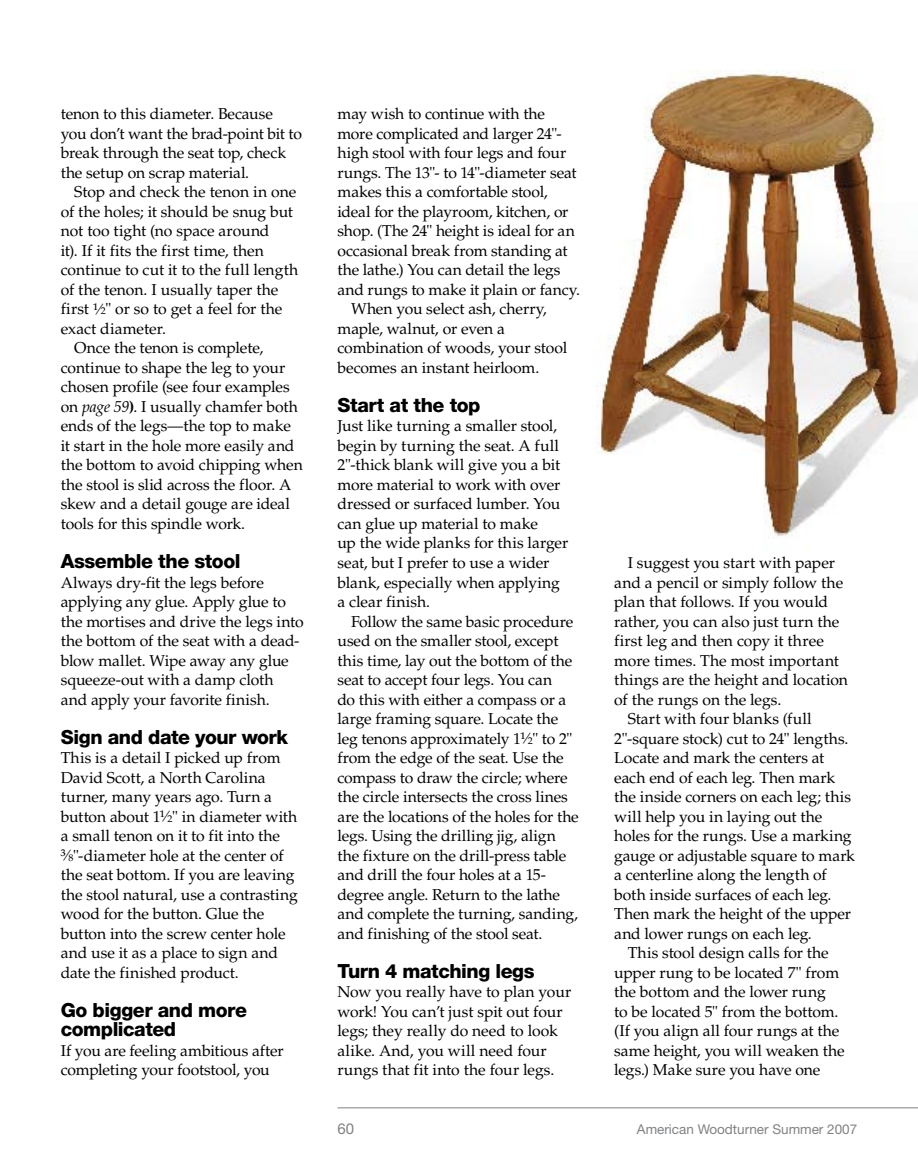
<style>
.page{position:relative;width:918px;height:1175px;background:#fff}
.page>*{position:absolute;margin:0;border:0;box-sizing:border-box;transform-origin:0 0}
.t1{font:800 19.5px/19.5px "Helvetica Neue LT Std";letter-spacing:-.025em;color:#000}
.t2{font:15.75px/19.5px "Palatino LT Std";letter-spacing:-.01em;color:#000}
.t3{font:15.75px "Palatino LT Std";letter-spacing:.01em;color:#000}
.t4{font:15px "Helvetica Neue LT Std";color:#808284}
.t5{font:13.5px "Helvetica Neue LT Std";color:#808284}
.s1{font-style:italic;font-size:12.75px}
.s2{font-size:9.75px}
.s3{font-style:italic}
.s4{font-weight:700}
</style>
<div class="page">
<hr style="left:338px;top:1107px;width:580px;height:1px;background:#808284">
<img style="left:596px;top:70px;width:322px;height:466px">
<p class="t2" style="left:61px;top:104px;width:243px">tenon to this diameter. Because you don’t want the brad-point bit to break through the seat top, check the setup on scrap material.</p>
<p class="t2" style="left:74px;top:182px;width:224px">Stop and check the tenon in one</p>
<p class="t2" style="left:61px;top:202px;width:234px">of the holes; it should be snug but</p>
<p class="t2" style="left:61px;top:221px;width:210px">not too tight (no space around</p>
<p class="t3" style="left:61px;top:241px;width:205px">it). If it fits the first time, then</p>
<p class="t2" style="left:61px;top:260px;width:239px">continue to cut it to the full length</p>
<p class="t2" style="left:61px;top:280px;width:219px">of the tenon. I usually taper the</p>
<p class="t2" style="left:61px;top:299px;width:223px">first <sup>1</sup><span class="s1">/</span><span class="s2">2</span>" or so to get a feel for the</p>
<p class="t2" style="left:61px;top:319px;width:107px">exact diameter.</p>
<p class="t2" style="left:74px;top:338px;width:191px">Once the tenon is complete,</p>
<p class="t2" style="left:61px;top:358px;width:226px">continue to shape the leg to your</p>
<p class="t2" style="left:61px;top:377px;width:231px">chosen profile (see four examples</p>
<p class="t2" style="left:61px;top:397px;width:239px">on <span class="s3">page 59</span><span class="s4">)</span>. I usually chamfer both</p>
<p class="t2" style="left:61px;top:416px;width:232px">ends of the legs—the top to make</p>
<p class="t2" style="left:61px;top:436px;width:235px">it start in the hole more easily and</p>
<p class="t2" style="left:61px;top:455px;width:244px">the bottom to avoid chipping when</p>
<p class="t2" style="left:61px;top:475px;width:232px">the stool is slid across the floor. A</p>
<p class="t2" style="left:61px;top:494px;width:231px">skew and a detail gouge are ideal</p>
<p class="t2" style="left:61px;top:514px;width:186px">tools for this spindle work.</p>
<p class="t1" style="left:61px;top:551px;width:181px">Assemble the stool</p>
<p class="t2" style="left:61px;top:572px;width:244px">Always dry-fit the legs before applying any glue. Apply glue to the mortises and drive the legs into the bottom of the seat with a dead&shy;blow mallet. Wipe away any glue squeeze-out with a damp cloth and apply your favorite finish.</p>
<p class="t1" style="left:61px;top:727px;width:229px">Sign and date your work</p>
<p class="t2" style="left:61px;top:748px;width:239px">This is a detail I picked up from<br>David Scott, a North Carolina turner, many years ago. Turn a button about 1<sup>1</sup><span class="s1">/</span><span class="s2">2</span>" in diameter with a small tenon on it to fit into the<br><sup>3</sup><span class="s1">/</span><span class="s2">8</span>"-diameter hole at the center of the seat bottom. If you are leaving the stool natural, use a contrasting wood for the button. Glue the button into the screw center hole and use it as a place to sign and date the finished product.</p>
<p class="t1" style="left:61px;top:1000px;width:188px">Go bigger and more complicated</p>
<p class="t2" style="left:61px;top:1040px;width:225px">If you are feeling ambitious after completing your footstool, you</p>
<p class="t2" style="left:338px;top:104px;width:209px">may wish to continue with the</p>
<p class="t2" style="left:338px;top:124px;width:226px">more complicated and larger 24"-</p>
<p class="t2" style="left:338px;top:143px;width:230px">high stool with four legs and four</p>
<p class="t2" style="left:338px;top:163px;width:241px">rungs. The 13"- to 14"-diameter seat</p>
<p class="t2" style="left:338px;top:182px;width:212px">makes this a comfortable stool,</p>
<p class="t2" style="left:338px;top:202px;width:233px">ideal for the playroom, kitchen, or</p>
<p class="t2" style="left:338px;top:221px;width:239px">shop. (The 24" height is ideal for an</p>
<p class="t2" style="left:338px;top:241px;width:232px">occasional break from standing at</p>
<p class="t2" style="left:338px;top:260px;width:224px">the lathe.) You can detail the legs</p>
<p class="t2" style="left:338px;top:280px;width:244px">and rungs to make it plain or fancy.</p>
<p class="t2" style="left:351px;top:299px;width:197px">When you select ash, cherry,</p>
<p class="t2" style="left:338px;top:319px;width:169px">maple, walnut, or even a</p>
<p class="t2" style="left:338px;top:338px;width:231px">combination of woods, your stool</p>
<p class="t2" style="left:338px;top:358px;width:203px">becomes an instant heirloom.</p>
<p class="t1" style="left:338px;top:395px;width:144px">Start at the top</p>
<p class="t2" style="left:338px;top:416px;width:232px">Just like turning a smaller stool, begin by turning the seat. A full<br>2"-thick blank will give you a bit more material to work with over dressed or surfaced lumber. You can glue up material to make<br>up the wide planks for this larger seat, but I prefer to use a wider blank, especially when applying a clear finish.</p>
<p class="t2" style="left:338px;top:611px;width:243px;text-indent:14px">Follow the same basic procedure used on the smaller stool, except this time, lay out the bottom of the seat to accept four legs. You can<br>do this with either a compass or a large framing square. Locate the leg tenons approximately 1<sup>1</sup><span class="s1">/</span><span class="s2">2</span>" to 2" from the edge of the seat. Use the compass to draw the circle; where the circle intersects the cross lines are the locations of the holes for the legs. Using the drilling jig, align the fixture on the drill-press table and drill the four holes at a 15- degree angle. Return to the lathe and complete the turning, sanding, and finishing of the stool seat.</p>
<p class="t1" style="left:338px;top:961px;width:199px">Turn 4 matching legs</p>
<p class="t2" style="left:338px;top:982px;width:235px">Now you really have to plan your work! You can’t just spit out four legs; they really do need to look alike. And, you will need four rungs that fit into the four legs.</p>
<p class="t2" style="left:628px;top:553px;width:209px">I suggest you start with paper</p>
<p class="t2" style="left:614px;top:572px;width:230px">and a pencil or simply follow the</p>
<p class="t2" style="left:614px;top:592px;width:216px">plan that follows. If you would</p>
<p class="t2" style="left:614px;top:611px;width:227px">rather, you can also just turn the</p>
<p class="t2" style="left:614px;top:631px;width:211px">first leg and then copy it three</p>
<p class="t2" style="left:614px;top:650px;width:226px">more times. The most important</p>
<p class="t2" style="left:614px;top:670px;width:235px">things are the height and location</p>
<p class="t2" style="left:614px;top:689px;width:169px">of the rungs on the legs.</p>
<p class="t3" style="left:628px;top:709px;width:186px">Start with four blanks (full</p>
<p class="t2" style="left:614px;top:728px;width:236px">2"-square stock) cut to 24" lengths.</p>
<p class="t2" style="left:614px;top:748px;width:212px">Locate and mark the centers at</p>
<p class="t2" style="left:614px;top:767px;width:222px">each end of each leg. Then mark</p>
<p class="t2" style="left:614px;top:787px;width:238px">the inside corners on each leg; this</p>
<p class="t2" style="left:614px;top:806px;width:210px">will help you in laying out the</p>
<p class="t2" style="left:614px;top:826px;width:239px">holes for the rungs. Use a marking</p>
<p class="t2" style="left:614px;top:845px;width:242px">gauge or adjustable square to mark</p>
<p class="t2" style="left:614px;top:865px;width:214px">a centerline along the length of</p>
<p class="t2" style="left:614px;top:884px;width:219px">both inside surfaces of each leg.</p>
<p class="t2" style="left:614px;top:904px;width:238px">Then mark the height of the upper</p>
<p class="t2" style="left:614px;top:923px;width:199px">and lower rungs on each leg.</p>
<p class="t2" style="left:628px;top:943px;width:203px">This stool design calls for the</p>
<p class="t2" style="left:614px;top:962px;width:227px">upper rung to be located 7" from</p>
<p class="t2" style="left:614px;top:982px;width:213px">the bottom and the lower rung</p>
<p class="t2" style="left:614px;top:1001px;width:226px">to be located 5" from the bottom.</p>
<p class="t2" style="left:614px;top:1021px;width:227px">(If you align all four rungs at the</p>
<p class="t2" style="left:614px;top:1040px;width:232px">same height, you will weaken the</p>
<p class="t2" style="left:614px;top:1060px;width:208px">legs.) Make sure you have one</p>
<p class="t4" style="left:338px;top:1119px;width:18px">60</p>
<p class="t5" style="left:637px;top:1120px;width:222px">American Woodturner Summer 2007</p>
</div>
